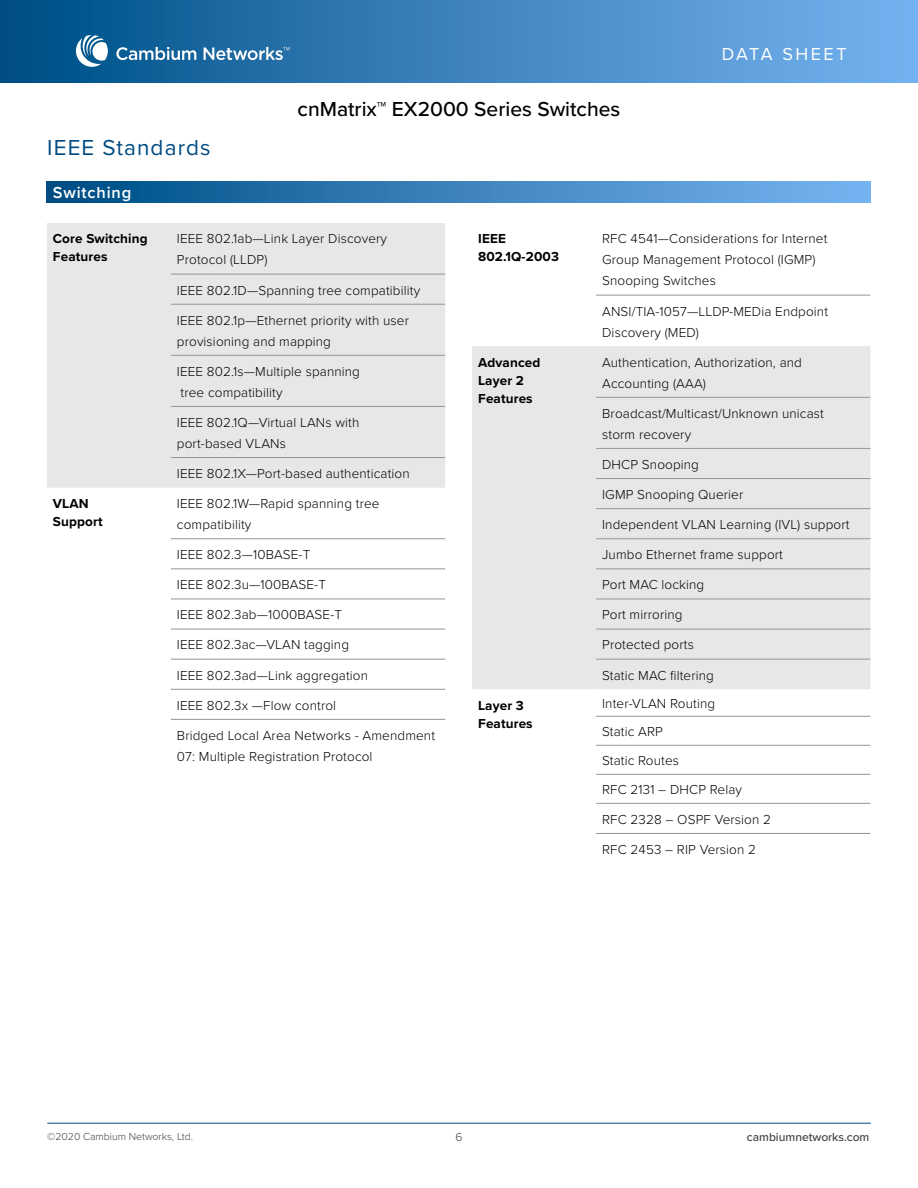
<style>
.page{position:relative;width:918px;height:1188px;background:#fff}
.page>*{position:absolute;margin:0;border:0;box-sizing:border-box;transform-origin:0 0}
.t1{font:22.5px "Proxima Nova";letter-spacing:.05em;color:#004b82}
.t2{font:500 21px "Proxima Nova";color:#000}
.t3{font:18px "Proxima Nova";letter-spacing:.14em;color:#fff}
.t4{font:600 16.5px "Proxima Nova";letter-spacing:.05em;color:#fff}
.t5{font:300 13.5px/21px "Proxima Nova";letter-spacing:.01em;color:#000}
.t6{font:700 13.5px/18px "Proxima Nova";letter-spacing:.01em;color:#000}
.t7{font:500 12px "Proxima Nova";color:#404041}
.t8{font:300 12px "Proxima Nova";color:#404041}
.t9{font:300 10.5px "Proxima Nova";color:#404041}
</style>
<div class="page">
<hr style="left:47px;top:1123px;width:824px;height:1px;background:#004b82">
<div style="left:0;top:0;width:918px;height:82px;background:linear-gradient(to right,#004f85,#78b4f1)"></div>
<svg style="left:116px;top:47px;width:224px;height:23px;background:#3f7faf"></svg>
<svg style="left:66px;top:35px;width:42px;height:44px"></svg>
<div style="left:47px;top:182px;width:823px;height:20px;background:linear-gradient(to right,#004d84,#7ab6f3)"></div>
<div style="left:47px;top:223px;width:398px;height:265px;background:#e6e7e8"></div>
<div style="left:171px;top:275px;width:274px;height:213px;background:#e6e7e8"></div>
<hr style="left:171px;top:274px;width:274px;height:1px;background:#939597">
<hr style="left:171px;top:304px;width:274px;height:1px;background:#939597">
<hr style="left:171px;top:355px;width:274px;height:1px;background:#939597">
<hr style="left:171px;top:406px;width:274px;height:1px;background:#939597">
<hr style="left:171px;top:457px;width:274px;height:1px;background:#939597">
<hr style="left:171px;top:538px;width:274px;height:1px;background:#939597">
<hr style="left:171px;top:569px;width:274px;height:1px;background:#939597">
<hr style="left:171px;top:599px;width:274px;height:1px;background:#939597">
<hr style="left:171px;top:629px;width:274px;height:1px;background:#939597">
<hr style="left:171px;top:659px;width:274px;height:1px;background:#939597">
<hr style="left:171px;top:689px;width:274px;height:1px;background:#939597">
<hr style="left:171px;top:719px;width:274px;height:1px;background:#939597">
<svg style="left:596px;top:294px;width:274px;height:1px"></svg>
<div style="left:472px;top:346px;width:398px;height:343px;background:#e6e7e8"></div>
<div style="left:596px;top:398px;width:274px;height:291px;background:#e6e7e8"></div>
<hr style="left:596px;top:295px;width:274px;height:1px;background:#939597">
<hr style="left:596px;top:397px;width:274px;height:1px;background:#939597">
<hr style="left:596px;top:448px;width:274px;height:1px;background:#939597">
<hr style="left:596px;top:478px;width:274px;height:1px;background:#939597">
<hr style="left:596px;top:508px;width:274px;height:1px;background:#939597">
<hr style="left:596px;top:538px;width:274px;height:1px;background:#939597">
<hr style="left:596px;top:569px;width:274px;height:1px;background:#939597">
<hr style="left:596px;top:599px;width:274px;height:1px;background:#939597">
<hr style="left:596px;top:629px;width:274px;height:1px;background:#939597">
<hr style="left:596px;top:659px;width:274px;height:1px;background:#939597">
<hr style="left:596px;top:833px;width:274px;height:1px;background:#939597">
<hr style="left:596px;top:745px;width:274px;height:1px;background:#939597">
<hr style="left:596px;top:774px;width:274px;height:1px;background:#939597">
<hr style="left:596px;top:803px;width:274px;height:1px;background:#939597">
<hr style="left:596px;top:716px;width:274px;height:1px;background:#939597">
<p class="t1" style="left:47px;top:131px;width:165px">IEEE Standards</p>
<h2 class="t2" style="left:298px;top:94px;width:324px">cnMatrix™ EX2000 Series Switches</h2>
<h3 class="t3" style="left:722px;top:41px;width:126px">DATA SHEET</h3>
<p class="t4" style="left:53px;top:181px;width:80px">Switching</p>
<p class="t6" style="left:53px;top:230px;width:96px">Core Switching<br>Features</p>
<p class="t5" style="left:177px;top:228px;width:212px">IEEE 802.1ab—Link Layer Discovery<br>Protocol (LLDP)</p>
<p class="t5" style="left:177px;top:279px;width:245px">IEEE 802.1D—Spanning tree compatibility</p>
<p class="t5" style="left:177px;top:309px;width:234px">IEEE 802.1p—Ethernet priority with user provisioning and mapping</p>
<p class="t5" style="left:177px;top:360px;width:185px">IEEE 802.1s—Multiple spanning</p>
<p class="t5" style="left:181px;top:381px;width:104px">tree compatibility</p>
<p class="t5" style="left:177px;top:411px;width:184px">IEEE 802.1Q—Virtual LANs with</p>
<p class="t5" style="left:177px;top:432px;width:111px">port-based VLANs</p>
<p class="t5" style="left:177px;top:462px;width:234px">IEEE 802.1X—Port-based authentication</p>
<p class="t6" style="left:53px;top:494px;width:51px">VLAN<br>Support</p>
<p class="t5" style="left:177px;top:492px;width:204px">IEEE 802.1W—Rapid spanning tree compatibility</p>
<p class="t5" style="left:177px;top:543px;width:135px">IEEE 802.3—10BASE-T</p>
<p class="t5" style="left:177px;top:573px;width:151px">IEEE 802.3u—100BASE-T</p>
<p class="t5" style="left:177px;top:604px;width:167px">IEEE 802.3ab—1000BASE-T</p>
<p class="t5" style="left:177px;top:634px;width:174px">IEEE 802.3ac—VLAN tagging</p>
<p class="t5" style="left:177px;top:664px;width:193px">IEEE 802.3ad—Link aggregation</p>
<p class="t5" style="left:177px;top:694px;width:161px">IEEE 802.3x —Flow control</p>
<p class="t5" style="left:177px;top:724px;width:260px">Bridged Local Area Networks - Amendment<br>07: Multiple Registration Protocol</p>
<p class="t6" style="left:478px;top:230px;width:82px">IEEE<br>802.1Q-2003</p>
<p class="t5" style="left:602px;top:228px;width:227px">RFC 4541—Considerations for Internet<br>Group Management Protocol (IGMP)<br>Snooping Switches</p>
<p class="t5" style="left:602px;top:300px;width:227px">ANSI/TIA-1057—LLDP-MEDia Endpoint<br>Discovery (MED)</p>
<p class="t6" style="left:478px;top:353px;width:64px">Advanced<br>Layer 2</p>
<p class="t6" style="left:478px;top:389px;width:56px">Features</p>
<p class="t5" style="left:602px;top:351px;width:201px">Authentication, Authorization, and<br>Accounting (AAA)</p>
<p class="t5" style="left:602px;top:402px;width:223px">Broadcast/Multicast/Unknown unicast</p>
<p class="t5" style="left:602px;top:423px;width:91px">storm recovery</p>
<p class="t5" style="left:602px;top:453px;width:98px">DHCP Snooping</p>
<p class="t5" style="left:602px;top:483px;width:143px">IGMP Snooping Querier</p>
<p class="t5" style="left:602px;top:513px;width:249px">Independent VLAN Learning (IVL) support</p>
<p class="t5" style="left:602px;top:543px;width:182px">Jumbo Ethernet frame support</p>
<p class="t5" style="left:602px;top:573px;width:104px">Port MAC locking</p>
<p class="t5" style="left:602px;top:604px;width:82px">Port mirroring</p>
<p class="t5" style="left:602px;top:634px;width:93px">Protected ports</p>
<p class="t5" style="left:602px;top:664px;width:113px">Static MAC filtering</p>
<p class="t6" style="left:478px;top:696px;width:56px">Layer 3<br>Features</p>
<p class="t5" style="left:602px;top:692px;width:114px">Inter-VLAN Routing</p>
<p class="t5" style="left:602px;top:720px;width:62px">Static ARP</p>
<p class="t5" style="left:602px;top:749px;width:78px">Static Routes</p>
<p class="t5" style="left:602px;top:778px;width:141px">RFC 2131 – DHCP Relay</p>
<p class="t5" style="left:602px;top:808px;width:170px">RFC 2328 – OSPF Version 2</p>
<p class="t5" style="left:602px;top:838px;width:155px">RFC 2453 – RIP Version 2</p>
<p class="t9" style="left:47px;top:1128px;width:147px">©2020 Cambium Networks, Ltd.</p>
<p class="t8" style="left:455px;top:1128px;width:9px">6</p>
<p class="t7" style="left:747px;top:1128px;width:124px">cambiumnetworks.com</p>
</div>
